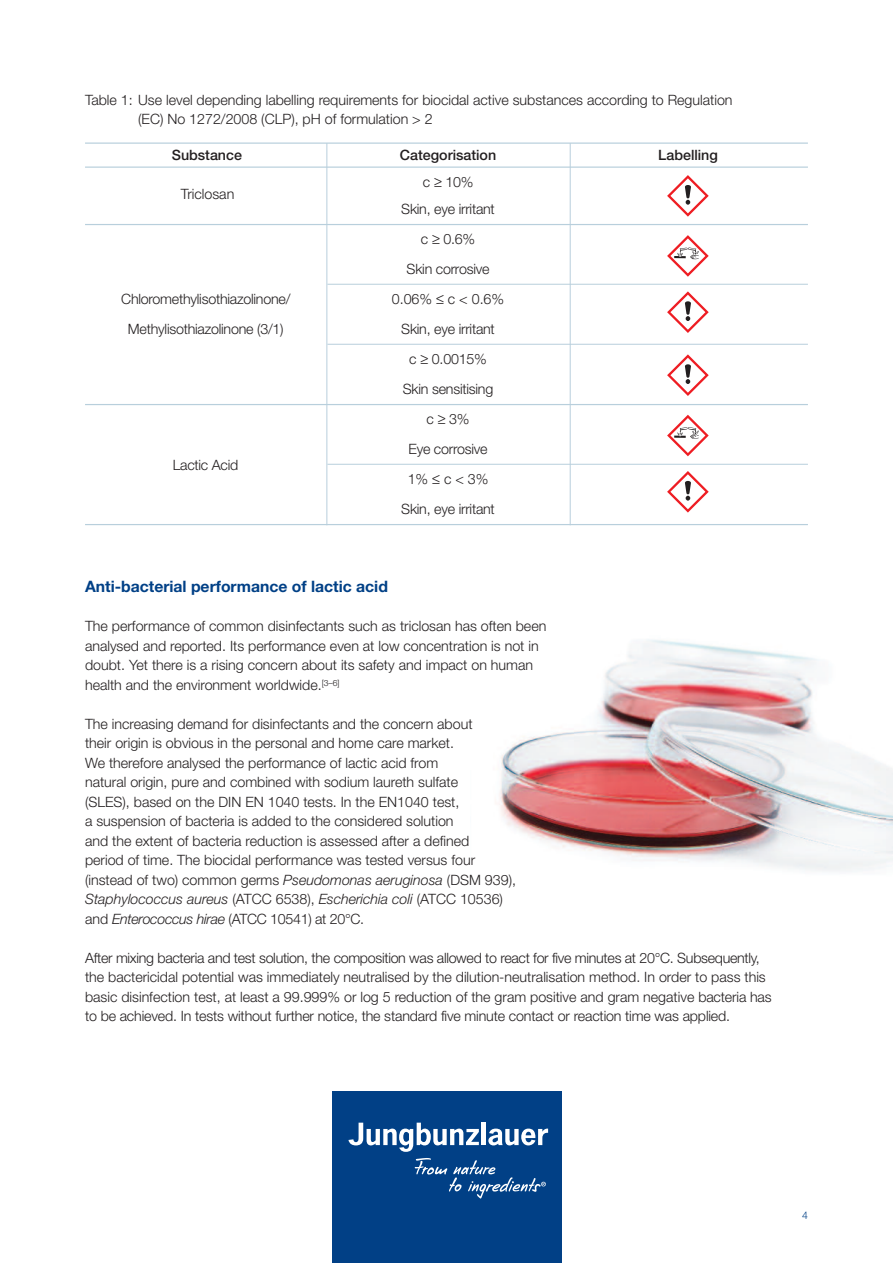
<style>
.page{position:relative;width:893px;height:1263px;background:#fff}
.page>*{position:absolute;margin:0;border:0;box-sizing:border-box;transform-origin:0 0}
.t1{font:700 15.75px "Helvetica Neue";color:#014086}
.t2{font:300 14.25px/19.5px "Helvetica Neue";color:#231f20}
.t3{font:500 14.25px "Helvetica Neue";color:#231f20}
.t4{font:300 10.5px "Helvetica Neue";color:#014086}
.s1{font-style:italic}
</style>
<div class="page">
<img style="left:499px;top:639px;width:394px;height:233px">
<div style="left:332px;top:1091px;width:230px;height:172px;background:#014086"></div>
<svg style="left:414px;top:1158px;width:132px;height:40px"></svg>
<hr style="left:482px;top:1123px;width:4px;height:22px;background:#fff">
<svg style="left:488px;top:1128px;width:60px;height:17px"></svg>
<svg style="left:348px;top:1123px;width:131px;height:29px"></svg>
<hr style="left:85px;top:143px;width:723px;height:1px;background:#b8cfdc">
<hr style="left:85px;top:167px;width:723px;height:1px;background:#b8cfdc">
<hr style="left:85px;top:224px;width:723px;height:1px;background:#b8cfdc">
<hr style="left:327px;top:284px;width:481px;height:1px;background:#b8cfdc">
<hr style="left:327px;top:344px;width:481px;height:1px;background:#b8cfdc">
<hr style="left:85px;top:404px;width:723px;height:1px;background:#b8cfdc">
<hr style="left:327px;top:464px;width:481px;height:1px;background:#b8cfdc">
<hr style="left:85px;top:524px;width:723px;height:1px;background:#b8cfdc">
<hr style="left:327px;top:143px;width:1px;height:382px;background:#b8cfdc">
<hr style="left:570px;top:143px;width:1px;height:382px;background:#b8cfdc">
<svg style="left:667px;top:175px;width:42px;height:42px"></svg>
<svg style="left:667px;top:235px;width:42px;height:42px"></svg>
<svg style="left:667px;top:291px;width:42px;height:42px"></svg>
<svg style="left:667px;top:415px;width:42px;height:41px"></svg>
<svg style="left:667px;top:471px;width:42px;height:42px"></svg>
<svg style="left:667px;top:354px;width:42px;height:42px"></svg>
<p class="t2" style="left:138px;top:91px;width:596px;text-indent:-53px">Table 1: Use level depending labelling requirements for biocidal active substances according to Regulation (EC) No 1272/2008 (CLP), pH of formulation &gt; 2</p>
<p class="t3" style="left:172px;top:150px;width:72px">Substance</p>
<p class="t3" style="left:400px;top:150px;width:98px">Categorisation</p>
<p class="t3" style="left:658px;top:150px;width:61px">Labelling</p>
<p class="t2" style="left:401px;top:169px;width:95px;line-height:27px;text-align:center">c ≥ 10%<br>Skin, eye irritant</p>
<p class="t2" style="left:392px;top:225px;width:114px;line-height:30px;text-align:center">c ≥ 0.6%<br>Skin corrosive<br>0.06% ≤ c &lt; 0.6%<br>Skin, eye irritant<br>c ≥ 0.0015%<br>Skin sensitising c≥3%<br>Eye corrosive<br>1%≤c&lt;3%<br>Skin, eye irritant</p>
<p class="t2" style="left:181px;top:186px;width:55px">Triclosan</p>
<p class="t2" style="left:121px;top:285px;width:171px;line-height:30px;text-align:center">Chloromethylisothiazolinone/<br>Methylisothiazolinone (3/1)</p>
<p class="t2" style="left:173px;top:456px;width:67px">Lactic Acid</p>
<p class="t1" style="left:85px;top:581px;width:304px">Anti-bacterial performance of lactic acid</p>
<p class="t2" style="left:85px;top:618px;width:463px">The performance of common disinfectants such as triclosan has often been analysed and reported. Its performance even at low concentration is not in doubt. Yet there is a rising concern about its safety and impact on human health and the environment worldwide.<sup>[3–6]</sup></p>
<p class="t2" style="left:85px;top:715px;width:432px">The increasing demand for disinfectants and the concern about<br>their origin is obvious in the personal and home care market.<br>We therefore analysed the performance of lactic acid from<br>natural origin, pure and combined with sodium laureth sulfate<br>(SLES), based on the DIN EN 1040 tests. In the EN1040 test,<br>a suspension of bacteria is added to the considered solution<br>and the extent of bacteria reduction is assessed after a defined<br>period of time. The biocidal performance was tested versus four (instead of two) common germs <span class="s1">Pseudomonas aeruginosa</span> (DSM 939), <span class="s1">Staphylococcus aureus</span> (ATCC 6538), <span class="s1">Escherichia coli</span> (ATCC 10536) and <span class="s1">Enterococcus hirae</span> (ATCC 10541) at 20°C.</p>
<p class="t2" style="left:85px;top:949px;width:688px">After mixing bacteria and test solution, the composition was allowed to react for five minutes at 20°C. Subsequently, the bactericidal potential was immediately neutralised by the dilution-neutralisation method. In order to pass this basic disinfection test, at least a 99.999% or log 5 reduction of the gram positive and gram negative bacteria has to be achieved. In tests without further notice, the standard five minute contact or reaction time was applied.</p>
<p class="t4" style="left:802px;top:1212px;width:7px">4</p>
</div>
